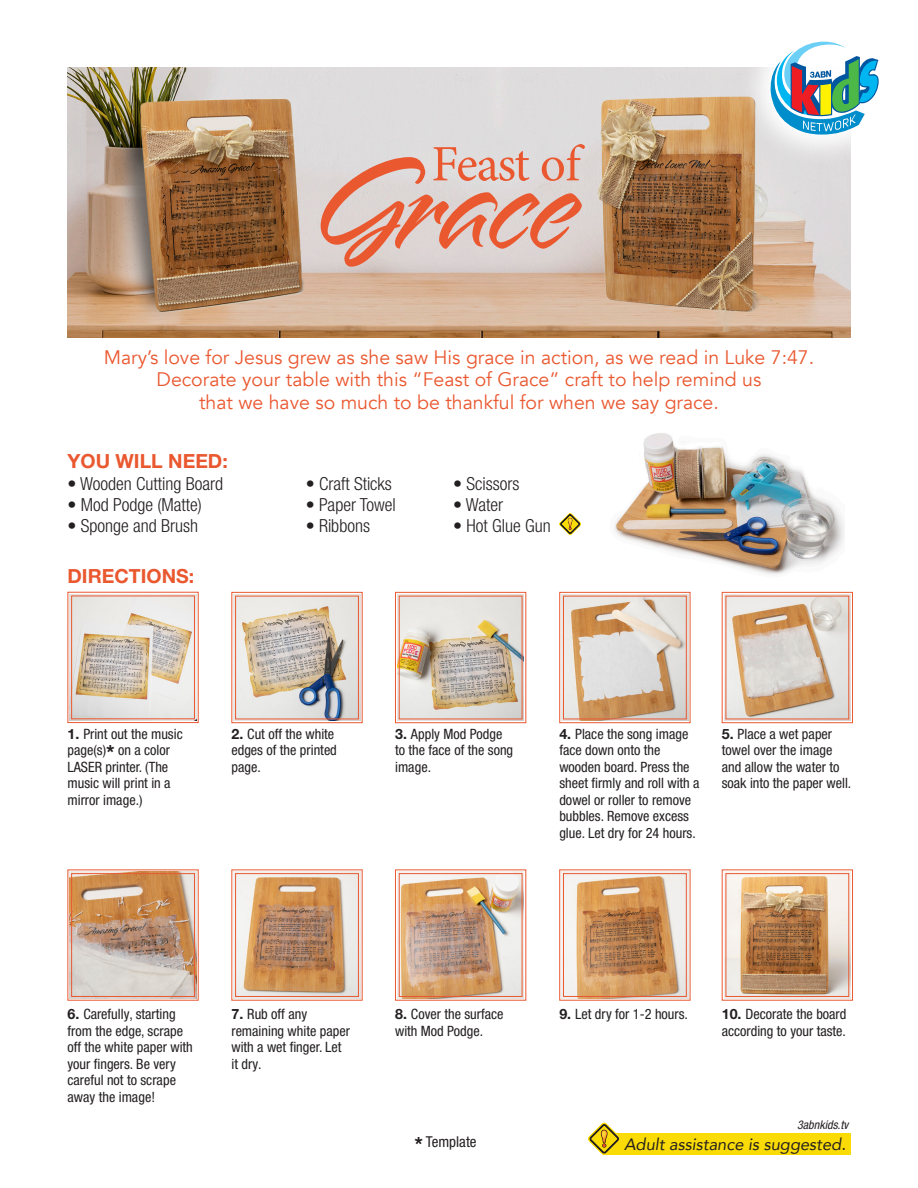
<style>
.page{position:relative;width:918px;height:1188px;background:#fff}
.page>*{position:absolute;margin:0;border:0;box-sizing:border-box;transform-origin:0 0}
.t1{font:19.5px/22.5px "Avenir";color:#ea5830;text-align:center}
.t2{font:700 19.5px "Helvetica Neue LT Pro";color:#ea5830}
.t3{font:300 condensed 18px "Helvetica Neue LT Pro";color:#231f20}
.t4{font:italic 16.5px "Avenir";color:#231f20}
.t5{font:condensed 15px "Helvetica Neue LT Pro";color:#231f20}
.t6{font:condensed 14.25px/16.5px "Helvetica Neue LT Pro";color:#231f20}
.t7{font:italic condensed 12px "Helvetica Neue LT Pro";color:#231f20}
.s1{font-weight:700;font-stretch:normal}
.s2{font-weight:700;font-stretch:normal;font-size:21px}
</style>
<div class="page">
<img style="left:67px;top:68px;width:783px;height:270px">
<img style="left:614px;top:433px;width:230px;height:142px">
<svg style="left:559px;top:513px;width:22px;height:22px"></svg>
<svg style="left:559px;top:869px;width:132px;height:132px;background:#d2a680"></svg>
<div style="left:563px;top:873px;width:124px;height:124px;border:1px solid #ea5830"></div>
<svg style="left:67px;top:591px;width:132px;height:132px;background:#dccfc3"></svg>
<div style="left:71px;top:596px;width:124px;height:123px;border:1px solid #ea5830"></div>
<img style="left:395px;top:592px;width:132px;height:131px">
<svg style="left:231px;top:869px;width:132px;height:132px;background:#cfa786"></svg>
<div style="left:235px;top:873px;width:124px;height:124px;border:1px solid #ea5830"></div>
<svg style="left:559px;top:592px;width:132px;height:131px;background:#dac4b1"></svg>
<div style="left:563px;top:596px;width:124px;height:123px;border:1px solid #ea5830"></div>
<svg style="left:721px;top:869px;width:132px;height:132px;background:#ccaa8b"></svg>
<div style="left:726px;top:873px;width:123px;height:124px;border:1px solid #ea5830"></div>
<img style="left:231px;top:592px;width:132px;height:131px">
<div style="left:235px;top:596px;width:124px;height:123px;border:1px solid #ea5830"></div>
<svg style="left:67px;top:869px;width:132px;height:132px;background:#caa98d"></svg>
<div style="left:71px;top:873px;width:124px;height:124px;border:1px solid #ea5830"></div>
<img style="left:395px;top:869px;width:132px;height:132px">
<div style="left:399px;top:873px;width:123px;height:124px;border:1px solid #ea5830"></div>
<svg style="left:721px;top:592px;width:132px;height:131px;background:#dbc4b3"></svg>
<svg style="left:321px;top:144px;width:264px;height:123px;background:#dfb6ac"></svg>
<svg style="left:738px;top:67px;width:113px;height:100px;background:#e0d4c8"></svg>
<svg style="left:768px;top:41px;width:111px;height:94px"></svg>
<div style="left:604px;top:1133px;width:246px;height:22px;background:#fadb06"></div>
<svg style="left:588px;top:1122px;width:31px;height:33px"></svg>
<p class="t1" style="left:104px;top:346px;width:712px">Mary’s love for Jesus grew as she saw His grace in action, as we read in Luke 7:47.<br>Decorate your table with this “Feast of Grace” craft to help remind us<br>that we have so much to be thankful for when we say grace.</p>
<p class="t2" style="left:68px;top:448px;width:162px">YOU WILL NEED:</p>
<p class="t3" style="left:68px;top:473px;width:157px">• Wooden Cutting Board</p>
<p class="t3" style="left:68px;top:494px;width:136px">• Mod Podge (Matte)</p>
<p class="t3" style="left:68px;top:515px;width:132px">• Sponge and Brush</p>
<p class="t2" style="left:68px;top:563px;width:128px">DIRECTIONS:</p>
<p class="t3" style="left:306px;top:473px;width:88px">• Craft Sticks</p>
<p class="t3" style="left:306px;top:494px;width:91px">• Paper Towel</p>
<p class="t3" style="left:306px;top:515px;width:66px">• Ribbons</p>
<p class="t3" style="left:453px;top:473px;width:68px">• Scissors</p>
<p class="t3" style="left:453px;top:494px;width:52px">• Water</p>
<p class="t3" style="left:453px;top:515px;width:99px">• Hot Glue Gun</p>
<p class="t6" style="left:68px;top:725px;width:117px"><span class="s1">1.</span> Print out the music page(s)<span class="s2">*</span> on a color<br>LASER printer. (The music will print in a mirror image.)</p>
<p class="t6" style="left:231px;top:725px;width:107px"><span class="s1">2.</span> Cut off the white edges of the printed page.</p>
<p class="t6" style="left:559px;top:725px;width:142px"><span class="s1">4.</span> Place the song image face down onto the wooden board. Press the sheet firmly and roll with a dowel or roller to remove bubbles. Remove excess glue. Let dry for 24 hours.</p>
<p class="t6" style="left:395px;top:725px;width:120px"><span class="s1">3.</span> Apply Mod Podge to the face of the song image.</p>
<p class="t6" style="left:722px;top:725px;width:131px"><span class="s1">5.</span> Place a wet paper towel over the image and allow the water to soak into the paper well.</p>
<p class="t6" style="left:68px;top:1006px;width:127px"><span class="s1">6.</span> Carefully, starting from the edge, scrape off the white paper with your fingers. Be very careful not to scrape away the image!</p>
<p class="t6" style="left:231px;top:1006px;width:120px"><span class="s1">7.</span> Rub off any remaining white paper with a wet finger. Let it dry.</p>
<p class="t6" style="left:395px;top:1006px;width:110px"><span class="s1">8.</span> Cover the surface with Mod Podge.</p>
<p class="t6" style="left:559px;top:1006px;width:130px"><span class="s1">9.</span> Let dry for 1-2 hours.</p>
<p class="t6" style="left:722px;top:1006px;width:126px"><span class="s1">10.</span> Decorate the board according to your taste.</p>
<p class="t5" style="left:414px;top:1133px;width:64px"><span class="s2">*</span> Template</p>
<p class="t7" style="left:797px;top:1118px;width:53px">3abnkids.tv</p>
<p class="t4" style="left:624px;top:1134px;width:223px">Adult assistance is suggested.</p>
</div>
